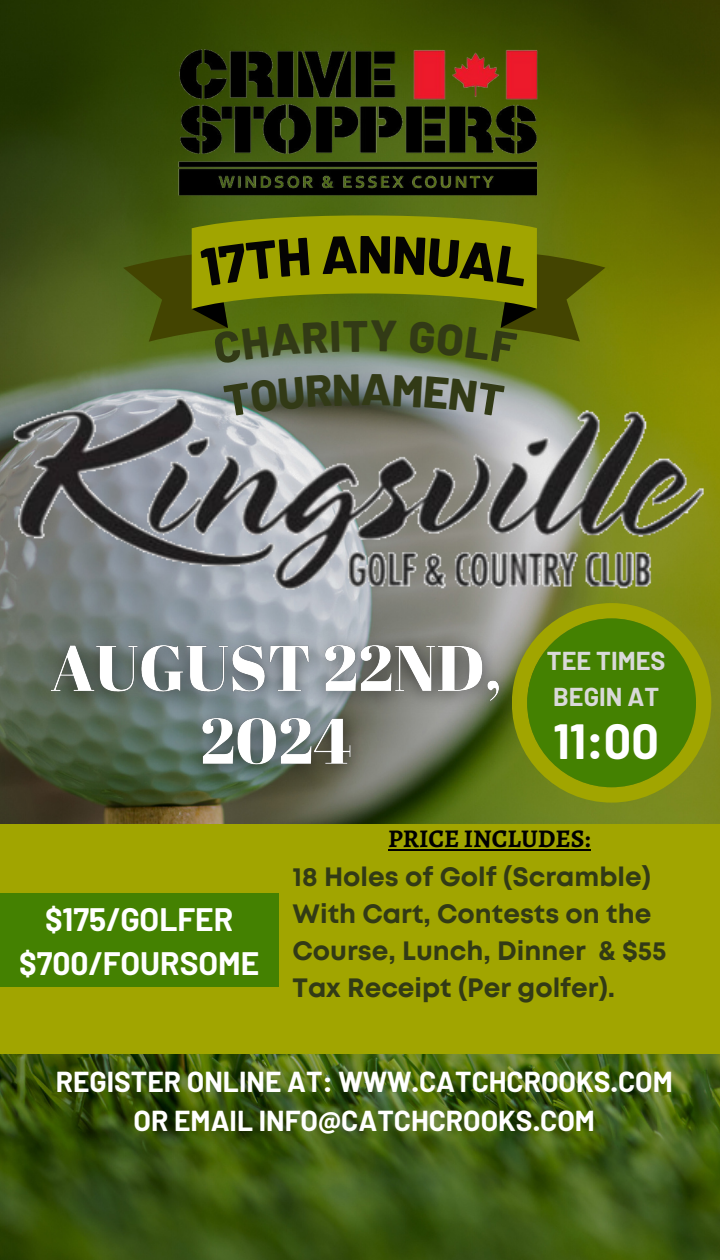
<style>
.page{position:relative;width:720px;height:1260px;background:#fff}
.page>*{position:absolute;margin:0;border:0;box-sizing:border-box;transform-origin:0 0}
.t1{font:700 48.25px "Barlow";color:#fff}
.t2{font:700 31.75px/44.5px "Barlow";color:#fff;text-align:center}
.t3{font:700 28.25px/38.8px "Barlow";color:#fff;text-align:center}
.t4{font:700 26.5px/36.9px "Mont";color:#323a16}
.t5{font:700 25.5px "Alegreya";color:#000}
.t6{font:700 25.38px/35.4px "Barlow";color:#d9d9d9}
</style>
<div class="page">
<img style="left:0;top:0;width:720px;height:1260px">
<div style="left:0;top:824px;width:720px;height:229px;background:#a1a500"></div>
<svg style="left:512px;top:624px;width:199px;height:179px;background:#8f980d"></svg>
<div style="left:527px;top:618px;width:169px;height:169px;background:#448101;border-radius:50%"></div>
<div style="left:0;top:894px;width:278px;height:93px;background:#448101"></div>
<img style="left:0;top:363px;width:713px;height:261px">
<img style="left:160px;top:0;width:400px;height:211px">
<img style="left:23px;top:620px;width:503px;height:174px">
<hr style="left:388px;top:849px;width:203px;height:2px;background:#000">
<svg style="left:223px;top:374px;width:282px;height:43px;background:#828b89"></svg>
<svg style="left:123px;top:211px;width:482px;height:153px;background:#727f0d"></svg>
<h4 class="t6" style="left:547px;top:643px;width:120px">TEE TIMES<br>BEGIN AT</h4>
<p class="t1" style="left:554px;top:711px;width:107px">11:00</p>
<p class="t2" style="left:19px;top:896px;width:242px">$175/GOLFER $700/FOURSOME</p>
<p class="t5" style="left:388px;top:821px;width:204px">PRICE INCLUDES:</p>
<p class="t4" style="left:293px;top:861px;width:376px">18 Holes of Golf (Scramble)<br>With Cart, Contests on the<br>Course, Lunch, Dinner &amp; $55<br>Tax Receipt (Per golfer).</p>
<p class="t3" style="left:56px;top:1061px;width:619px">REGISTER ONLINE AT: WWW.CATCHCROOKS.COM<br>OR EMAIL INFO@CATCHCROOKS.COM</p>
</div>
